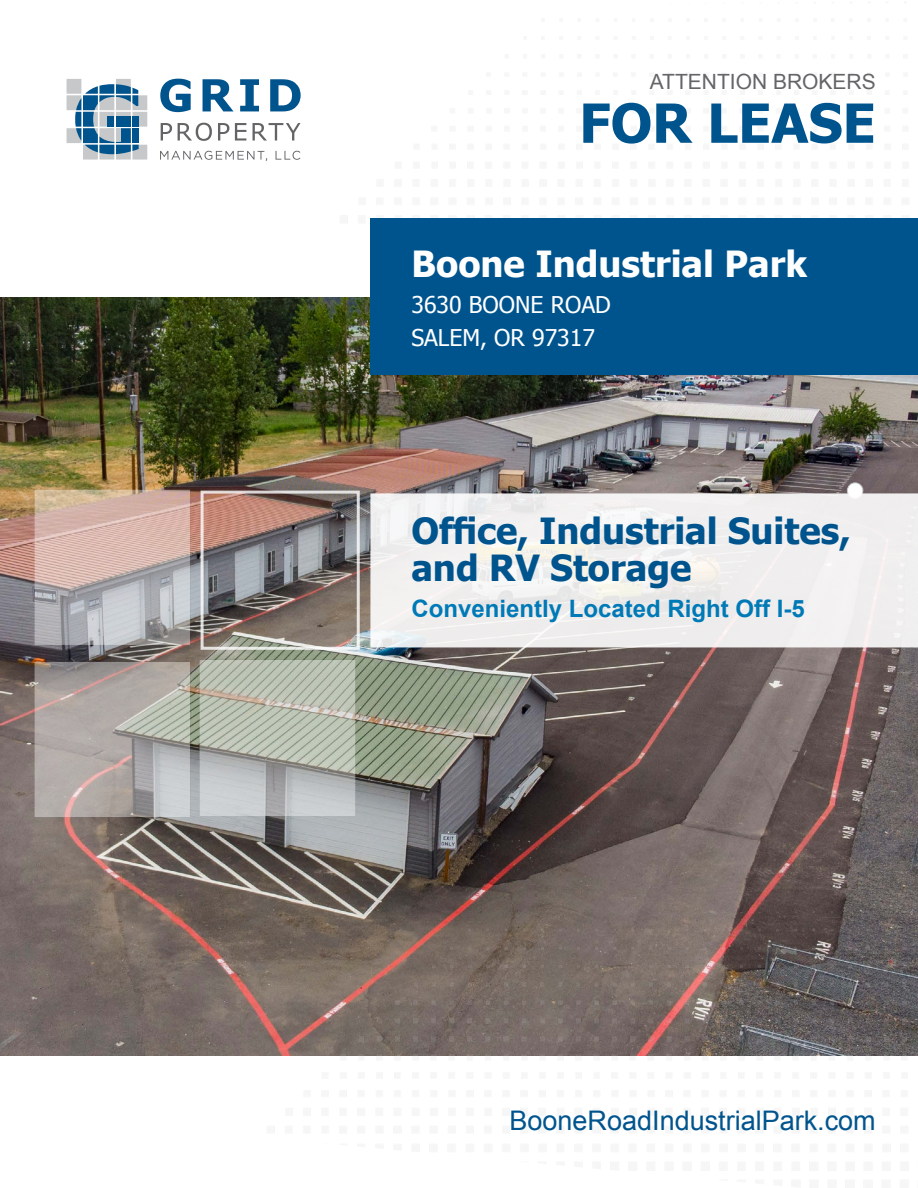
<style>
.page{position:relative;width:918px;height:1188px;background:#fff}
.page>*{position:absolute;margin:0;border:0;box-sizing:border-box;transform-origin:0 0}
.t1{font:700 54px "Tahoma";color:#00548e}
.t2{font:700 36px/36.3px "Tahoma";color:#00548e}
.t3{font:700 36px "Tahoma";color:#fff}
.t4{font:27px "Arial";color:#00548e}
.t5{font:700 24px "Arial";color:#0079b7}
.t6{font:23.1px/33px "Tahoma";color:#fff}
.t7{font:21px "Arial";color:#636567}
</style>
<div class="page">
<img style="left:0;top:297px;width:918px;height:759px">
<svg style="left:67px;top:79px;width:80px;height:81px"></svg>
<svg style="left:160px;top:79px;width:31px;height:33px"></svg>
<svg style="left:203px;top:79px;width:30px;height:32px"></svg>
<svg style="left:240px;top:79px;width:19px;height:32px"></svg>
<svg style="left:270px;top:79px;width:31px;height:32px"></svg>
<svg style="left:161px;top:123px;width:11px;height:18px"></svg>
<svg style="left:178px;top:123px;width:34px;height:18px"></svg>
<svg style="left:218px;top:123px;width:11px;height:18px"></svg>
<svg style="left:235px;top:123px;width:11px;height:18px"></svg>
<svg style="left:253px;top:123px;width:48px;height:18px"></svg>
<svg style="left:160px;top:151px;width:107px;height:10px"></svg>
<svg style="left:276px;top:151px;width:24px;height:9px"></svg>
<div style="left:847px;top:483px;width:16px;height:15px;background:#fff;border-radius:50%"></div>
<div style="left:847px;top:482px;width:16px;height:17px;border:1px solid #c6c8c9;border-radius:50%"></div>
<div style="left:370px;top:219px;width:548px;height:156px;background:#00548e"></div>
<img style="left:254px;top:910px;width:664px;height:258px">
<div style="left:370px;top:493px;width:548px;height:154px;background:#f0efee;border:3px solid #fff"></div>
<img style="left:30px;top:488px;width:165px;height:328px">
<img style="left:195px;top:653px;width:165px;height:162px">
<div style="left:201px;top:491px;width:159px;height:159px;border:3px solid #fff"></div>
<p class="t7" style="left:650px;top:68px;width:227px">ATTENTION BROKERS</p>
<h1 class="t1" style="left:579px;top:85px;width:298px">FOR LEASE</h1>
<p class="t3" style="left:411px;top:238px;width:397px">Boone Industrial Park</p>
<p class="t6" style="left:411px;top:287px;width:201px">3630 BOONE ROAD<br>SALEM, OR 97317</p>
<p class="t2" style="left:411px;top:511px;width:441px">Office, Industrial Suites, and RV Storage</p>
<p class="t5" style="left:411px;top:593px;width:395px">Conveniently Located Right Off I-5</p>
<p class="t4" style="left:510px;top:1103px;width:368px">BooneRoadIndustrialPark.com</p>
</div>
